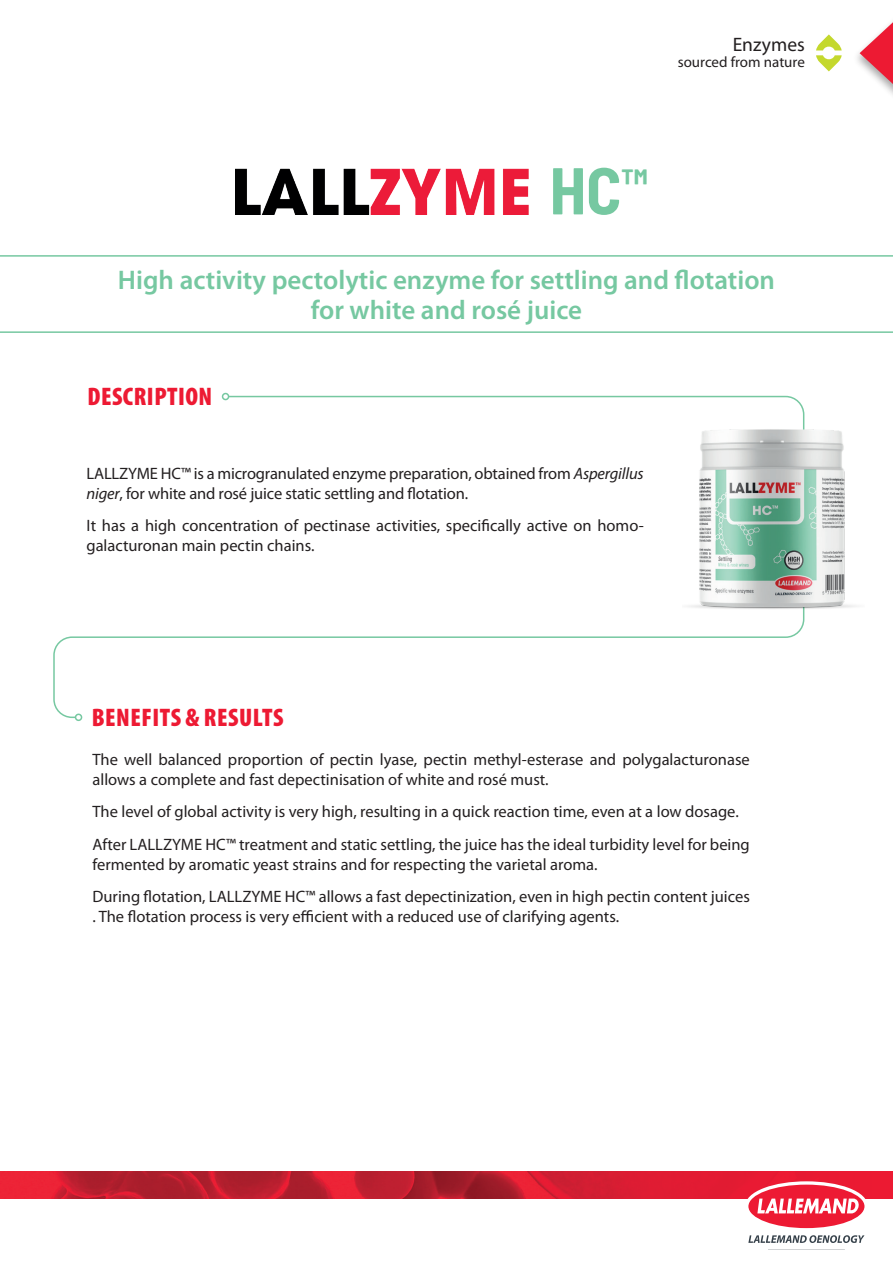
<style>
.page{position:relative;width:893px;height:1263px;background:#fff}
.page>*{position:absolute;margin:0;border:0;box-sizing:border-box;transform-origin:0 0}
.t1{font:700 semi-condensed 66px "Barlow";color:#76c8a1}
.t2{font:600 27px/30px "Myriad Pro";color:#76c8a1;text-align:center}
.t3{font:900 condensed 25.5px "Myriad Pro";letter-spacing:.02em;color:#ed1a33}
.t4{font:19.5px "Myriad Pro";color:#231f20}
.t5{font:16.5px/19.8px "Myriad Pro";color:#231f20}
.t6{font:15px "Myriad Pro";color:#231f20}
.s1{font-style:italic}
</style>
<div class="page">
<img style="left:0;top:1171px;width:893px;height:27px">
<svg style="left:745px;top:1181px;width:123px;height:62px"></svg>
<svg style="left:860px;top:22px;width:33px;height:62px"></svg>
<svg style="left:816px;top:34px;width:26px;height:37px"></svg>
<svg style="left:0;top:255px;width:893px;height:78px"></svg>
<img style="left:236px;top:168px;width:293px;height:47px">
<svg style="left:53px;top:395px;width:752px;height:324px"></svg>
<div style="left:75px;top:713px;width:7px;height:8px;border:2px solid #76c8a1;border-radius:50%"></div>
<div style="left:222px;top:393px;width:7px;height:7px;border:2px solid #76c8a1;border-radius:50%"></div>
<img style="left:682px;top:415px;width:175px;height:213px">
<p class="t4" style="left:733px;top:32px;width:74px">Enzymes</p>
<p class="t6" style="left:678px;top:53px;width:129px">sourced from nature</p>
<h1 class="t1" style="left:550px;top:143px;width:100px">HC<sup>™</sup></h1>
<h2 class="t2" style="left:118px;top:264px;width:659px">High activity pectolytic enzyme for settling and flotation for white and rosé juice</h2>
<h3 class="t3" style="left:87px;top:380px;width:126px">DESCRIPTION</h3>
<p class="t5" style="left:86px;top:463px;width:559px">LALLZYME HC™ is a microgranulated enzyme preparation, obtained from <span class="s1">Aspergillus niger</span>, for white and rosé juice static settling and flotation.</p>
<p class="t5" style="left:86px;top:516px;width:559px">It has a high concentration of pectinase activities, specifically active on homo&shy;galacturonan main pectin chains.</p>
<h3 class="t3" style="left:92px;top:701px;width:193px">BENEFITS &amp; RESULTS</h3>
<p class="t5" style="left:92px;top:749px;width:659px">The well balanced proportion of pectin lyase, pectin methyl-esterase and polygalacturonase allows a complete and fast depectinisation of white and rosé must.</p>
<p class="t5" style="left:92px;top:795px;width:659px;line-height:32.5px">The level of global activity is very high, resulting in a quick reaction time, even at a low dosage.<br>After LALLZYME HC™ treatment and static settling, the juice has the ideal turbidity level for being</p>
<p class="t5" style="left:92px;top:848px;width:659px;line-height:32.5px">fermented by aromatic yeast strains and for respecting the varietal aroma.<br>During flotation, LALLZYME HC™ allows a fast depectinization, even in high pectin content juices</p>
<p class="t5" style="left:92px;top:906px;width:528px">. The flotation process is very efficient with a reduced use of clarifying agents.</p>
</div>
